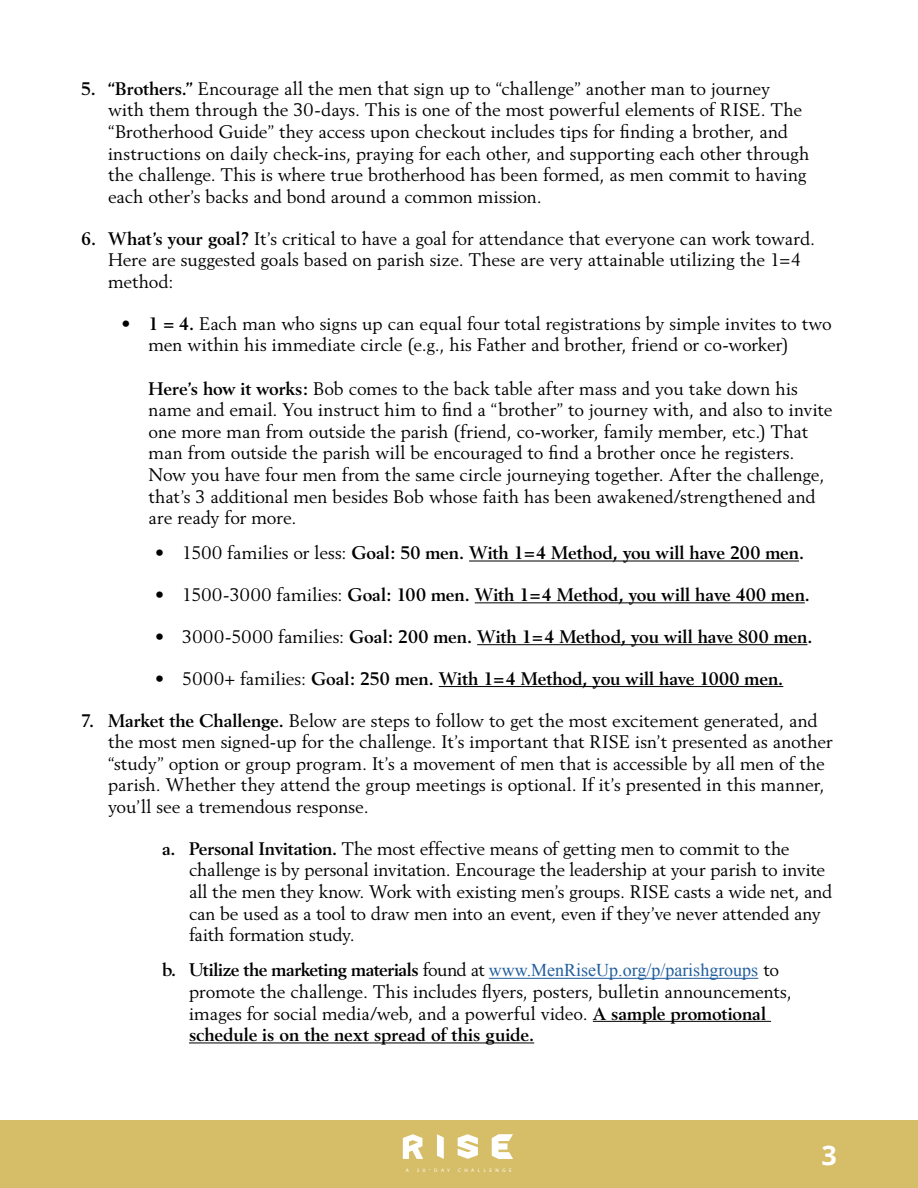
<style>
.page{position:relative;width:918px;height:1188px;background:#fff}
.page>*{position:absolute;margin:0;border:0;box-sizing:border-box;transform-origin:0 0}
.t1{font:700 27px "Open Sans";color:#fff}
.t2{font:18px/21.6px "Berling";letter-spacing:-.005em;color:#000}
.t3{font:700 18px "Berling";letter-spacing:-.005em;color:#000}
.t4{font:18px "Times New Roman";color:#215e9e}
.t5{font:5.1px "Futura";letter-spacing:.68em;color:#fff}
.s1{font-weight:700}
.s2{font-weight:400}
.s3{font-family:"Berling";font-weight:700;color:#000}
.s4{font-family:"Berling";color:#000}
.s5{font-family:"Helvetica"}
</style>
<div class="page">
<div style="left:0;top:1121px;width:918px;height:67px;background:#d6bd67"></div>
<svg style="left:437px;top:1134px;width:7px;height:25px"></svg>
<svg style="left:492px;top:1134px;width:21px;height:25px"></svg>
<svg style="left:458px;top:1134px;width:20px;height:25px"></svg>
<svg style="left:403px;top:1134px;width:20px;height:25px"></svg>
<hr style="left:469px;top:561px;width:330px;height:1px;background:#000">
<hr style="left:475px;top:602px;width:330px;height:1px;background:#000">
<hr style="left:477px;top:644px;width:330px;height:1px;background:#000">
<hr style="left:439px;top:686px;width:344px;height:1px;background:#000">
<hr style="left:489px;top:978px;width:269px;height:1px;background:#215e9e">
<hr style="left:593px;top:1021px;width:178px;height:1px;background:#000">
<hr style="left:189px;top:1043px;width:345px;height:1px;background:#000">
<p class="t2" style="left:108px;top:77px;width:703px;text-indent:-27px"><span class="s1">5. “Brothers.”</span> Encourage all the men that sign up to “challenge” another man to journey with them through the 30-days. This is one of the most powerful elements of RISE. The “Brotherhood Guide” they access upon checkout includes tips for finding a brother, and instructions on daily check-ins, praying for each other, and supporting each other through the challenge. This is where true brotherhood has been formed, as men commit to having each other’s backs and bond around a common mission.</p>
<p class="t2" style="left:108px;top:227px;width:709px;text-indent:-27px"><span class="s1">6. What’s your goal?</span> It’s critical to have a goal for attendance that everyone can work toward.<br>Here are suggested goals based on parish size. These are very attainable utilizing the 1=4 method:</p>
<p class="t2" style="left:148px;top:312px;width:685px;text-indent:-27px"><span class="s1">• 1 = 4.</span> Each man who signs up can equal four total registrations by simple invites to two men within his immediate circle (e.g., his Father and brother, friend or co-worker)</p>
<p class="t2" style="left:148px;top:377px;width:686px"><span class="s1">Here’s how it works:</span> Bob comes to the back table after mass and you take down his name and email. You instruct him to find a “brother” to journey with, and also to invite one more man from outside the parish (friend, co-worker, family member, etc.) That man from outside the parish will be encouraged to find a brother once he registers.<br>Now you have four men from the same circle journeying together. After the challenge, that’s 3 additional men besides Bob whose faith has been awakened/strengthened and are ready for more.</p>
<p class="t3" style="left:155px;top:542px;width:650px"><span class="s2">• 1500 families or less:</span> Goal: 50 men. With 1=4 Method, you will have 200 men.</p>
<p class="t3" style="left:155px;top:584px;width:656px"><span class="s2">• 1500-3000 families:</span> Goal: 100 men. With 1=4 Method, you will have 400 men.</p>
<p class="t3" style="left:155px;top:626px;width:659px"><span class="s2">• 3000-5000 families:</span> Goal: 200 men. With 1=4 Method, you will have 800 men.</p>
<p class="t3" style="left:155px;top:668px;width:630px"><span class="s2">• 5000+ families:</span> Goal: 250 men. With 1=4 Method, you will have 1000 men.</p>
<p class="t2" style="left:108px;top:709px;width:726px;text-indent:-27px"><span class="s1">7. Market the Challenge.</span> Below are steps to follow to get the most excitement generated, and the most men signed-up for the challenge. It’s important that RISE isn’t presented as another “study” option or group program. It’s a movement of men that is accessible by all men of the parish. Whether they attend the group meetings is optional. If it’s presented in this manner, you’ll see a tremendous response.</p>
<p class="t2" style="left:189px;top:838px;width:645px;text-indent:-27px"><span class="s1">a. Personal Invitation.</span> The most effective means of getting men to commit to the challenge is by personal invitation. Encourage the leadership at your parish to invite all the men they know. Work with existing men’s groups. RISE casts a wide net, and can be used as a tool to draw men into an event, even if they’ve never attended any faith formation study.</p>
<p class="t4" style="left:162px;top:958px;width:619px"><span class="s3">b. Utilize the marketing materials</span> <span class="s4">found at</span> www.MenRiseUp.org/p/parishgroups <span class="s4">to</span></p>
<p class="t2" style="left:189px;top:981px;width:604px">promote the challenge. This includes flyers, posters, bulletin announcements, images for social media/web, and a powerful video. <span class="s1">A sample promotional schedule is on the next spread of this guide.</span></p>
<p class="t5" style="left:406px;top:1167px;width:5px">A</p>
<p class="t5" style="left:417px;top:1167px;width:35px">30<span class="s5">-</span>DAY</p>
<p class="t5" style="left:458px;top:1167px;width:55px">CHALLENGE</p>
<h1 class="t1" style="left:822px;top:1136px;width:17px">3</h1>
</div>
